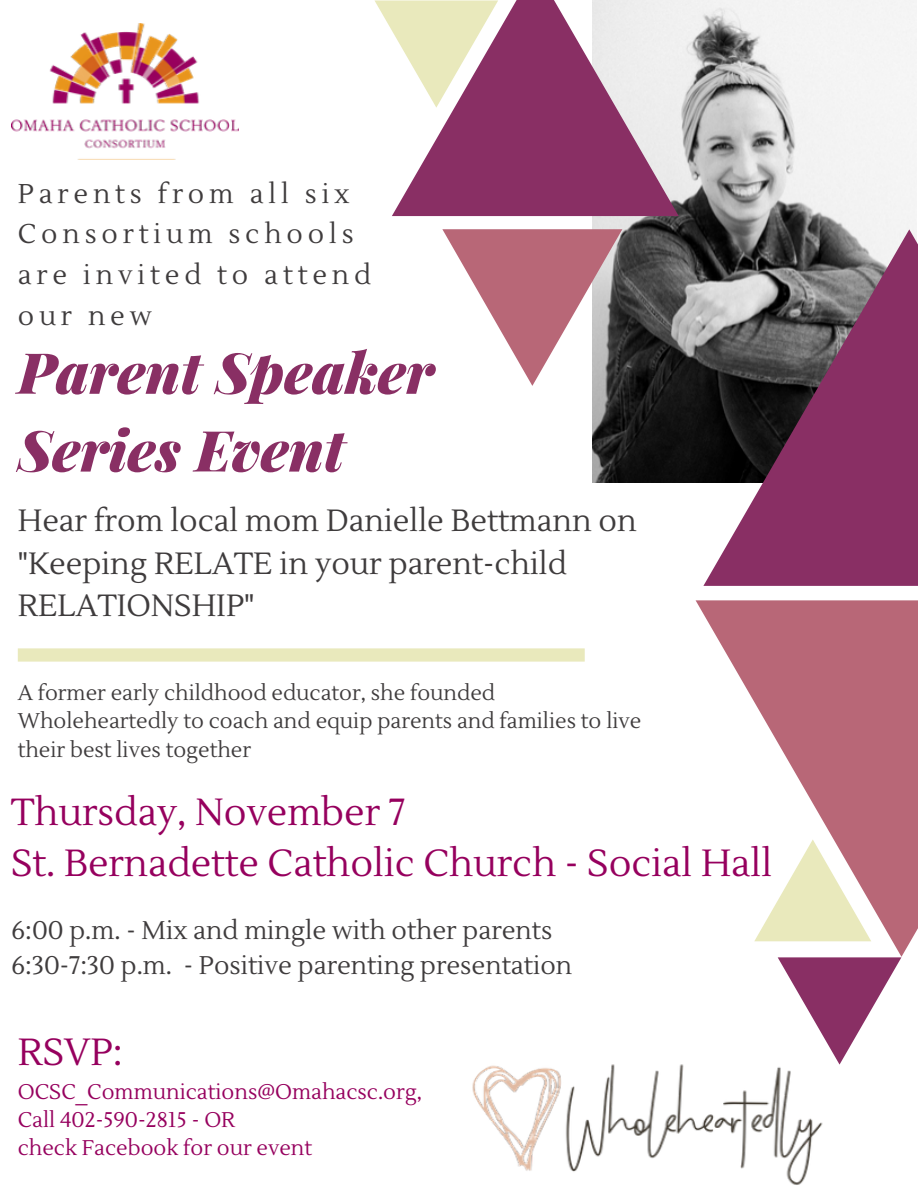
<style>
.page{position:relative;width:918px;height:1188px;background:#fff}
.page>*{position:absolute;margin:0;border:0;box-sizing:border-box;transform-origin:0 0}
.t1{font:italic 900 56.55px/77.8px "Playfair Display";color:#892f64}
.t2{font:37.65px/51.3px "Lustria";color:#96005e}
.t3{font:30.6px/42.5px "Lustria";color:#3f3c3d}
.t4{font:27.15px/40.7px "Lustria";letter-spacing:.18em;color:#3f3c3d}
.t5{font:25.5px/35.4px "Lustria";color:#3f3c3d}
.t6{font:21.15px/28.3px "Lustria";color:#3f3c3d}
.t7{font:21.15px/28.3px "Lustria";color:#96005e}
</style>
<div class="page">
<svg style="left:778px;top:957px;width:123px;height:108px"></svg>
<svg style="left:696px;top:600px;width:222px;height:357px;fill:#b86777"></svg>
<svg style="left:754px;top:839px;width:117px;height:102px"></svg>
<svg style="left:374px;top:0;width:18px;height:31px"></svg>
<img style="left:472px;top:1062px;width:356px;height:123px">
<img style="left:11px;top:24px;width:227px;height:136px">
<svg style="left:18px;top:648px;width:567px;height:14px;background:#eaeabf"></svg>
<img style="left:592px;top:0;width:324px;height:482px">
<svg style="left:442px;top:229px;width:180px;height:157px"></svg>
<svg style="left:392px;top:0;width:287px;height:216px;fill:#892f64"></svg>
<svg style="left:703px;top:229px;width:215px;height:357px;background:#764763"></svg>
<p class="t4" style="left:18px;top:174px;width:355px">Parents from all six<br>Consortium schools are invited to attend our new</p>
<h1 class="t1" style="left:18px;top:331px;width:418px">Parent Speaker<br>Series Event</h1>
<h3 class="t3" style="left:18px;top:500px;width:621px">Hear from local mom Danielle Bettmann on "Keeping RELATE in your parent-child<br>RELATIONSHIP"</h3>
<p class="t6" style="left:18px;top:679px;width:625px">A former early childhood educator, she founded<br>Wholeheartedly to coach and equip parents and families to live their best lives together</p>
<h2 class="t2" style="left:11px;top:788px;width:763px">Thursday, November 7<br>St. Bernadette Catholic Church - Social Hall</h2>
<p class="t5" style="left:11px;top:913px;width:563px">6:00 p.m. - Mix and mingle with other parents<br>6:30-7:30 p.m. - Positive parenting presentation</p>
<h2 class="t2" style="left:18px;top:1028px;width:107px">RSVP:</h2>
<p class="t7" style="left:18px;top:1078px;width:406px">OCSC_Communications@Omahacsc.org,<br>Call 402-590-2815 - OR<br>check Facebook for our event</p>
</div>
